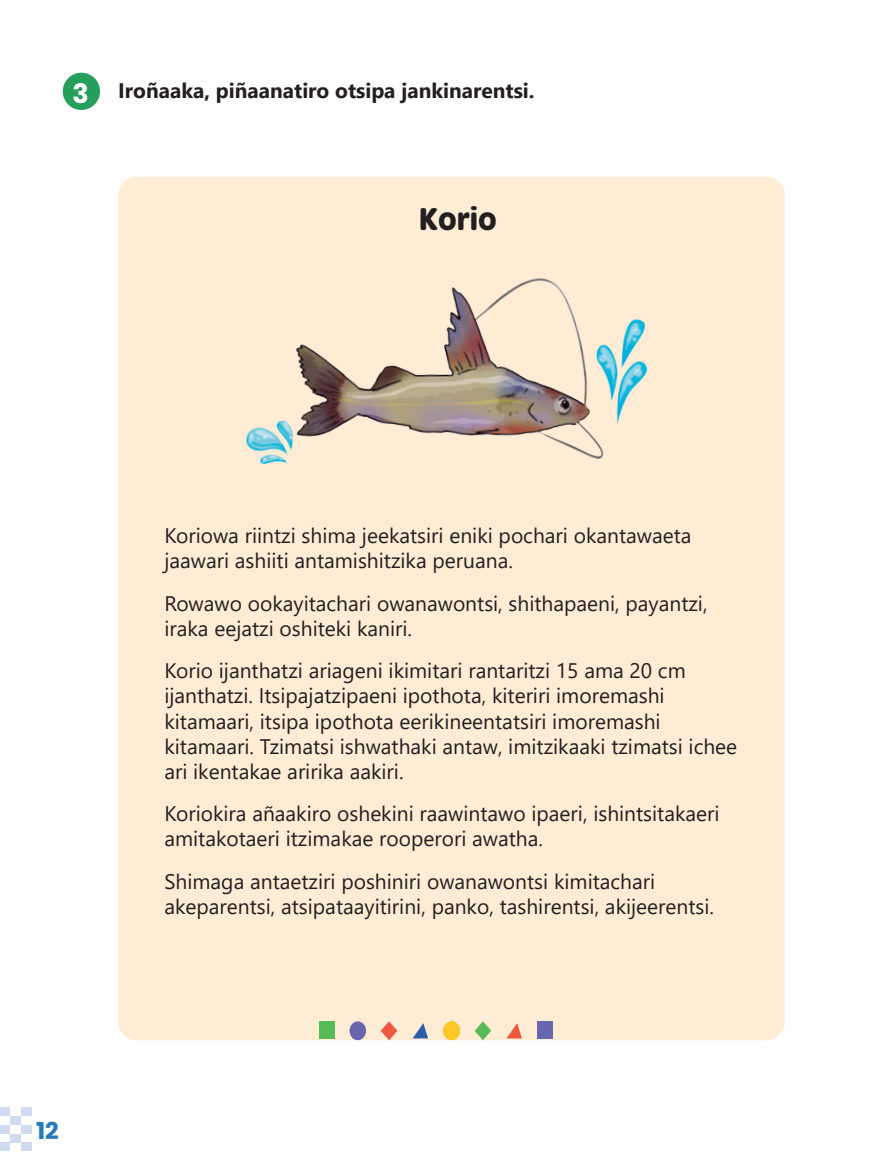
<style>
.page{position:relative;width:872px;height:1170px;background:#fff}
.page>*{position:absolute;margin:0;border:0;box-sizing:border-box;transform-origin:0 0}
.t1{font:700 33px "Mithella";color:#231f20}
.t2{font:700 24px "Poppins";color:#2479be}
.t3{font:21px/25.2px "Segoe UI";color:#231f20}
.t4{font:700 21px "Segoe UI";color:#231f20}
.s1{font-family:"Poppins";font-size:27px;color:#fff}
</style>
<div class="page">
<div style="left:21px;top:1107px;width:11px;height:8px;background:#d1dbef"></div>
<div style="left:10px;top:1115px;width:11px;height:9px;background:#d1dbef"></div>
<div style="left:21px;top:1124px;width:11px;height:9px;background:#d1dbef"></div>
<div style="left:0;top:1107px;width:10px;height:8px;background:#d1dbef"></div>
<div style="left:0;top:1124px;width:10px;height:9px;background:#d1dbef"></div>
<div style="left:0;top:1142px;width:10px;height:9px;background:#d1dbef"></div>
<div style="left:10px;top:1133px;width:11px;height:9px;background:#d1dbef"></div>
<div style="left:21px;top:1142px;width:11px;height:9px;background:#d1dbef"></div>
<div style="left:118px;top:177px;width:666px;height:863px;background:#feecd5;border-radius:18px"></div>
<div style="left:63px;top:73px;width:37px;height:37px;background:#269f5c;border-radius:50%"></div>
<img style="left:246px;top:278px;width:402px;height:187px">
<svg style="left:381px;top:1021px;width:16px;height:19px"></svg>
<svg style="left:413px;top:1023px;width:15px;height:15px"></svg>
<div style="left:349px;top:1021px;width:17px;height:19px;background:#6766ae;border-radius:50%"></div>
<div style="left:319px;top:1021px;width:15px;height:17px;background:#58bb58"></div>
<div style="left:538px;top:1021px;width:15px;height:17px;background:#6766ae"></div>
<svg style="left:474px;top:1021px;width:17px;height:19px"></svg>
<svg style="left:507px;top:1023px;width:15px;height:15px"></svg>
<svg style="left:443px;top:1021px;width:17px;height:18px"></svg>
<p class="t4" style="left:73px;top:71px;width:463px"><span class="s1">3</span> Iroñaaka, piñaanatiro otsipa jankinarentsi.</p>
<h1 class="t1" style="left:419px;top:201px;width:79px">Korio</h1>
<p class="t2" style="left:37px;top:1116px;width:24px">12</p>
<p class="t3" style="left:164px;top:521px;width:529px">Koriowa riintzi shima jeekatsiri eniki pochari okantawaeta jaawari ashiiti antamishitzika peruana.</p>
<p class="t3" style="left:164px;top:588px;width:545px">Rowawo ookayitachari owanawontsi, shithapaeni, payantzi, iraka eejatzi oshiteki kaniri.</p>
<p class="t3" style="left:164px;top:656px;width:574px">Korio ijanthatzi ariageni ikimitari rantaritzi 15 ama 20 cm ijanthatzi. Itsipajatzipaeni ipothota, kiteriri imoremashi kitamaari, itsipa ipothota eerikineentatsiri imoremashi kitamaari. Tzimatsi ishwathaki antaw, imitzikaaki tzimatsi ichee ari ikentakae aririka aakiri.</p>
<p class="t3" style="left:164px;top:799px;width:557px">Koriokira añaakiro oshekini raawintawo ipaeri, ishintsitakaeri amitakotaeri itzimakae rooperori awatha.</p>
<p class="t3" style="left:164px;top:866px;width:551px">Shimaga antaetziri poshiniri owanawontsi kimitachari akeparentsi, atsipataayitirini, panko, tashirentsi, akijeerentsi.</p>
</div>
